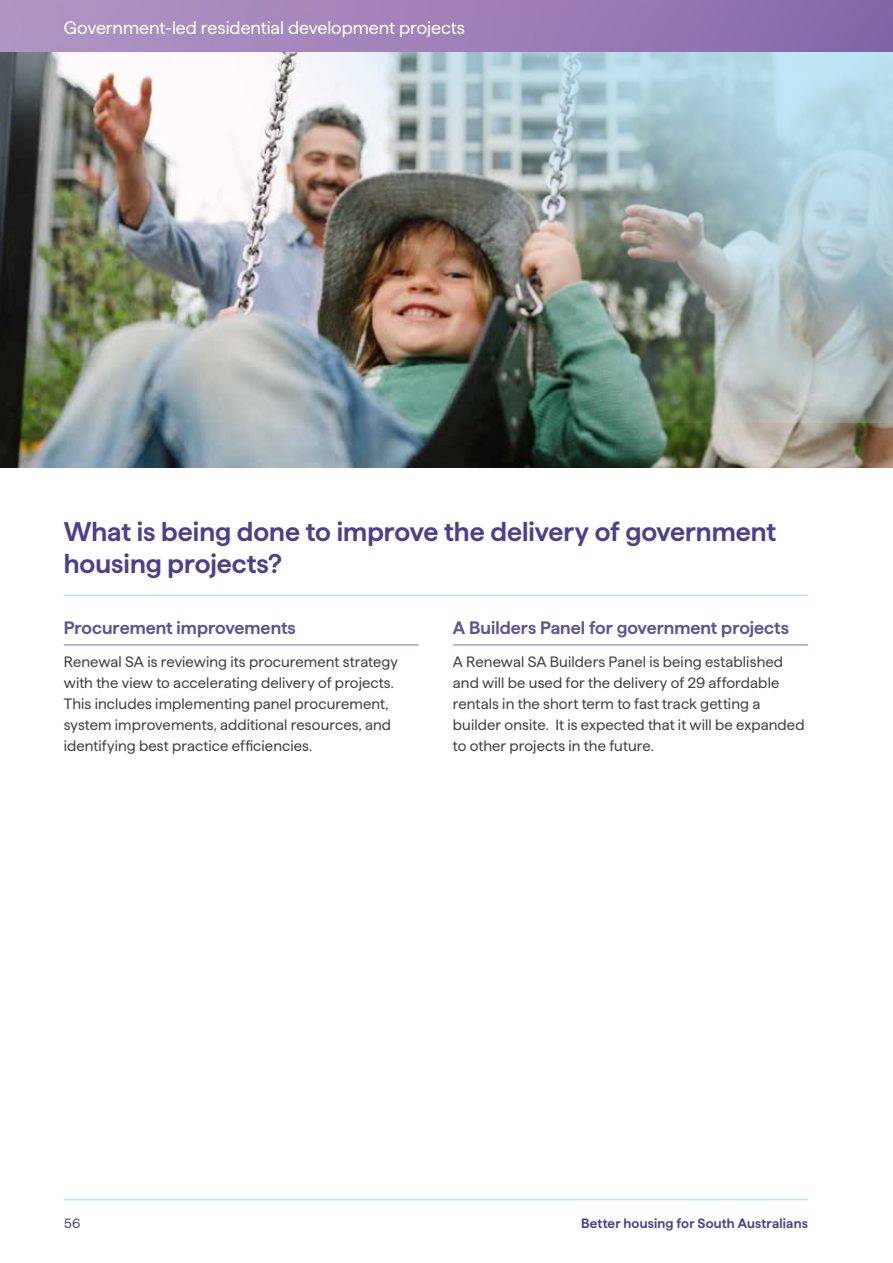
<style>
.page{position:relative;width:893px;height:1263px;background:#fff}
.page>*{position:absolute;margin:0;border:0;box-sizing:border-box;transform-origin:0 0}
.t1{font:600 27px/32.4px "Haffer";color:#4e3f8e}
.t2{font:600 18px "Haffer";color:#605299}
.t3{font:18px "Haffer";color:#fff}
.t4{font:15px/21px "Haffer";letter-spacing:.005em;color:#414042}
.t5{font:600 13.5px "Haffer";letter-spacing:.015em;color:#4e3f8e}
.t6{font:13.5px "Haffer";color:#4e3f8e}
</style>
<div class="page">
<img style="left:0;top:51px;width:893px;height:417px">
<img style="left:113px;top:51px;width:780px;height:372px">
<hr style="left:64px;top:644px;width:355px;height:2px;background:#a79fc6">
<hr style="left:453px;top:644px;width:355px;height:2px;background:#a79fc6">
<hr style="left:64px;top:594px;width:744px;height:2px;background:#bae5f7">
<div style="left:0;top:0;width:893px;height:51px;background:linear-gradient(to right,#b597c5,#8769aa)"></div>
<hr style="left:892px;top:0;width:1px;height:51px;background:#7f65a7">
<hr style="left:64px;top:1199px;width:744px;height:1px;background:#bae5f7">
<p class="t3" style="left:64px;top:14px;width:403px">Government-led residential development projects</p>
<h1 class="t1" style="left:64px;top:513px;width:714px">What is being done to improve the delivery of government housing projects?</h1>
<p class="t2" style="left:64px;top:614px;width:234px">Procurement improvements</p>
<p class="t4" style="left:64px;top:650px;width:336px">Renewal SA is reviewing its procurement strategy with the view to accelerating delivery of projects.<br>This includes implementing panel procurement, system improvements, additional resources, and identifying best practice efficiencies.</p>
<p class="t2" style="left:453px;top:614px;width:338px">A Builders Panel for government projects</p>
<p class="t4" style="left:453px;top:650px;width:353px">A Renewal SA Builders Panel is being established and will be used for the delivery of 29 affordable rentals in the short term to fast track getting a builder onsite. It is expected that it will be expanded to other projects in the future.</p>
<p class="t6" style="left:64px;top:1213px;width:18px">56</p>
<p class="t5" style="left:581px;top:1213px;width:228px">Better housing for South Australians</p>
</div>
